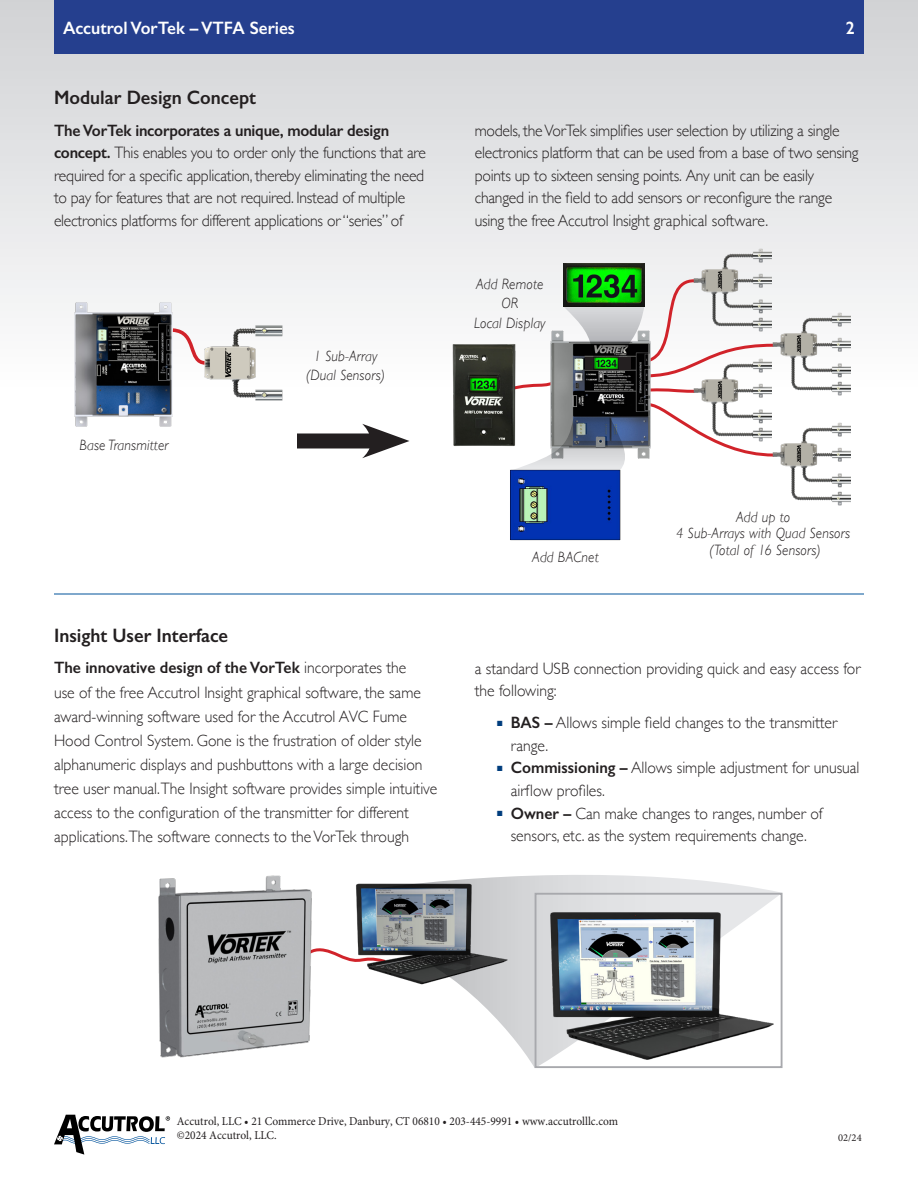
<style>
.page{position:relative;width:918px;height:1188px;background:#fff}
.page>*{position:absolute;margin:0;border:0;box-sizing:border-box;transform-origin:0 0}
.Subhead1{font:600 19.5px "Gill Sans";color:#231f20;scale:.95 1}
.t1{font:600 18px "Gill Sans";color:#fff;scale:.95 1}
.Body_Text{font:300 16.5px/22.5px "Gill Sans";color:#231f20;scale:.95 1}
.t2{font:italic 300 15px/19.5px "Gill Sans";letter-spacing:.01em;color:#231f20;text-align:center;scale:.95 1}
.t3{font:12px/13.6px "Minion Pro";color:#221e1f;scale:.95 1}
.t4{font:10.5px "Minion Pro";color:#231f20}
.s1{font-weight:600}
.s2{color:#003d7d}
</style>
<div class="page">
<div style="left:0;top:0;width:918px;height:390px;background:linear-gradient(to bottom,#d0d2d4,#fefefe)"></div>
<div style="left:54px;top:0;width:810px;height:54px;background:#253f8e"></div>
<svg style="left:54px;top:1115px;width:116px;height:40px"></svg>
<svg style="left:663px;top:408px;width:109px;height:49px"></svg>
<img style="left:550px;top:394px;width:113px;height:65px">
<svg style="left:313px;top:948px;width:32px;height:12px"></svg>
<img style="left:345px;top:883px;width:31px;height:88px">
<svg style="left:376px;top:875px;width:406px;height:193px"></svg>
<svg style="left:172px;top:326px;width:32px;height:41px"></svg>
<img style="left:448px;top:340px;width:68px;height:106px">
<div style="left:297px;top:433px;width:85px;height:15px;background:#231f20"></div>
<svg style="left:362px;top:424px;width:48px;height:34px"></svg>
<svg style="left:506px;top:278px;width:270px;height:116px"></svg>
<svg style="left:511px;top:418px;width:116px;height:49px"></svg>
<svg style="left:563px;top:263px;width:82px;height:44px"></svg>
<img style="left:563px;top:264px;width:81px;height:42px">
<hr style="left:54px;top:594px;width:810px;height:1px;background:#00529b">
<img style="left:510px;top:467px;width:112px;height:74px">
<img style="left:204px;top:324px;width:80px;height:77px">
<img style="left:694px;top:245px;width:78px;height:92px">
<img style="left:694px;top:355px;width:78px;height:93px">
<img style="left:772px;top:309px;width:78px;height:87px">
<img style="left:772px;top:422px;width:78px;height:84px">
<img style="left:538px;top:896px;width:242px;height:169px">
<div style="left:535px;top:893px;width:248px;height:175px;border:2px solid #a8a9ad"></div>
<img style="left:74px;top:302px;width:98px;height:125px">
<img style="left:158px;top:875px;width:155px;height:183px">
<p class="t1" style="left:63px;top:17px;width:246px">Accutrol VorTek – VTFA Series</p>
<p class="t1" style="left:846px;top:17px;width:11px">2</p>
<p class="Subhead1" style="left:54px;top:86px;width:214px">Modular Design Concept</p>
<p class="Body_Text" style="left:54px;top:118px;width:393px"><span class="s1">The VorTek incorporates a unique, modular design concept.</span> This enables you to order only the functions that are required for a specific application, thereby eliminating the need to pay for features that are not required. Instead of multiple electronics platforms for different applications or “series” of</p>
<p class="Body_Text" style="left:475px;top:118px;width:406px">models, the VorTek simplifies user selection by utilizing a single electronics platform that can be used from a base of two sensing points up to sixteen sensing points. Any unit can be easily changed in the field to add sensors or reconfigure the range using the free Accutrol Insight graphical software.</p>
<p class="t2" style="left:79px;top:435px;width:95px">Base Transmitter</p>
<p class="t2" style="left:306px;top:346px;width:85px">1 Sub-Array (Dual Sensors)</p>
<p class="t2" style="left:474px;top:274px;width:77px">Add Remote<br>OR<br>Local Display</p>
<p class="t2" style="left:532px;top:547px;width:71px">Add BACnet</p>
<p class="t2" style="left:676px;top:508px;width:185px;line-height:16.5px">Add up to<br>4 Sub-Arrays with Quad Sensors (Total of 16 Sensors)</p>
<p class="Subhead1" style="left:54px;top:623px;width:185px">Insight User Interface</p>
<p class="Body_Text" style="left:54px;top:655px;width:405px;line-height:24px"><span class="s1">The innovative design of the VorTek</span> incorporates the<br>use of the free Accutrol Insight graphical software, the same award-winning software used for the Accutrol AVC Fume Hood Control System. Gone is the frustration of older style alphanumeric displays and pushbuttons with a large decision tree user manual.The Insight software provides simple intuitive access to the configuration of the transmitter for different applications.The software connects to the VorTek through</p>
<p class="Body_Text" style="left:475px;top:656px;width:408px">a standard USB connection providing quick and easy access for the following:</p>
<p class="Body_Text" style="left:511px;top:710px;width:345px;text-indent:-14px"><span class="s2">■</span> <span class="s1">BAS –</span> Allows simple field changes to the transmitter range.</p>
<p class="Body_Text" style="left:511px;top:756px;width:369px;text-indent:-14px"><span class="s2">■</span> <span class="s1">Commissioning –</span> Allows simple adjustment for unusual airflow profiles.</p>
<p class="Body_Text" style="left:497px;top:801px;width:344px;text-align:center"><span class="s2">■</span> <span class="s1">Owner –</span> Can make changes to ranges, number of sensors, etc. as the system requirements change.</p>
<p class="t3" style="left:177px;top:1115px;width:466px">Accutrol, LLC • 21 Commerce Drive, Danbury, CT 06810 • 203-445-9991 • www.accutrolllc.com ©2024 Accutrol, LLC.</p>
<p class="t4" style="left:838px;top:1131px;width:25px">02/24</p>
</div>
